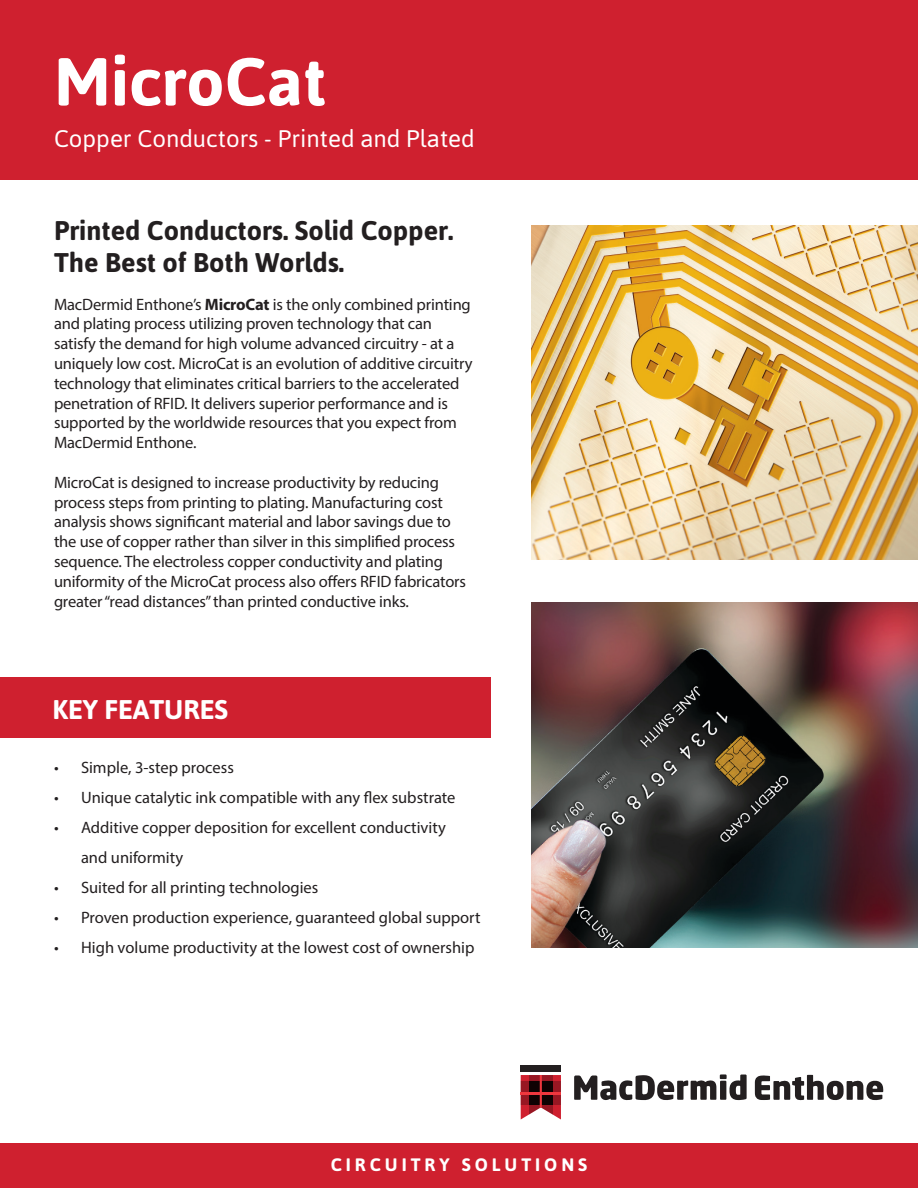
<style>
.page{position:relative;width:918px;height:1188px;background:#fff}
.page>*{position:absolute;margin:0;border:0;box-sizing:border-box;transform-origin:0 0}
.t1{font:700 67.5px "Asap";color:#fff}
.t2{font:700 27px "Asap";color:#231f20}
.t3{font:700 27px "Asap";color:#fff}
.t4{font:24px "Asap";color:#fff}
.t5{font:700 18px "Asap";letter-spacing:.22em;color:#fff}
.t6{font:16.5px/19.8px "Myriad Pro";letter-spacing:-.01em;color:#231f20}
.s1{font-weight:700}
</style>
<div class="page">
<div style="left:0;top:0;width:918px;height:180px;background:#cf202f"></div>
<img style="left:531px;top:226px;width:387px;height:333px">
<img style="left:531px;top:603px;width:387px;height:345px">
<div style="left:0;top:677px;width:490px;height:61px;background:#cf202f"></div>
<div style="left:0;top:1143px;width:918px;height:45px;background:#cf202f"></div>
<svg style="left:521px;top:1075px;width:40px;height:45px;background:#95383f"></svg>
<div style="left:521px;top:1065px;width:40px;height:7px;background:#231f20"></div>
<svg style="left:574px;top:1074px;width:173px;height:26px"></svg>
<svg style="left:755px;top:1075px;width:128px;height:25px"></svg>
<p class="t1" style="left:54px;top:42px;width:274px">MicroCat</p>
<p class="t4" style="left:54px;top:125px;width:422px">Copper Conductors - Printed and Plated</p>
<p class="t2" style="left:54px;top:215px;width:401px">Printed Conductors. Solid Copper.</p>
<p class="t2" style="left:54px;top:247px;width:292px">The Best of Both Worlds.</p>
<p class="t6" style="left:54px;top:294px;width:420px">MacDermid Enthone’s <span class="s1">MicroCat</span> is the only combined printing and plating process utilizing proven technology that can satisfy the demand for high volume advanced circuitry - at a uniquely low cost. MicroCat is an evolution of additive circuitry technology that eliminates critical barriers to the accelerated penetration of RFID. It delivers superior performance and is supported by the worldwide resources that you expect from MacDermid Enthone.</p>
<p class="t6" style="left:54px;top:472px;width:414px">MicroCat is designed to increase productivity by reducing process steps from printing to plating. Manufacturing cost analysis shows significant material and labor savings due to the use of copper rather than silver in this simplified process sequence. The electroless copper conductivity and plating uniformity of the MicroCat process also offers RFID fabricators greater “read distances” than printed conductive inks.</p>
<p class="t3" style="left:53px;top:694px;width:177px">KEY FEATURES</p>
<p class="t6" style="left:54px;top:758px;width:181px">• Simple, 3-step process</p>
<p class="t6" style="left:54px;top:788px;width:403px">• Unique catalytic ink compatible with any flex substrate</p>
<p class="t6" style="left:81px;top:813px;width:366px;line-height:30px;text-indent:-27px">• Additive copper deposition for excellent conductivity and uniformity</p>
<p class="t6" style="left:54px;top:878px;width:266px">• Suited for all printing technologies</p>
<p class="t6" style="left:54px;top:908px;width:428px">• Proven production experience, guaranteed global support</p>
<p class="t6" style="left:54px;top:938px;width:422px">• High volume productivity at the lowest cost of ownership</p>
<p class="t5" style="left:331px;top:1154px;width:258px">CIRCUITRY SOLUTIONS</p>
</div>
